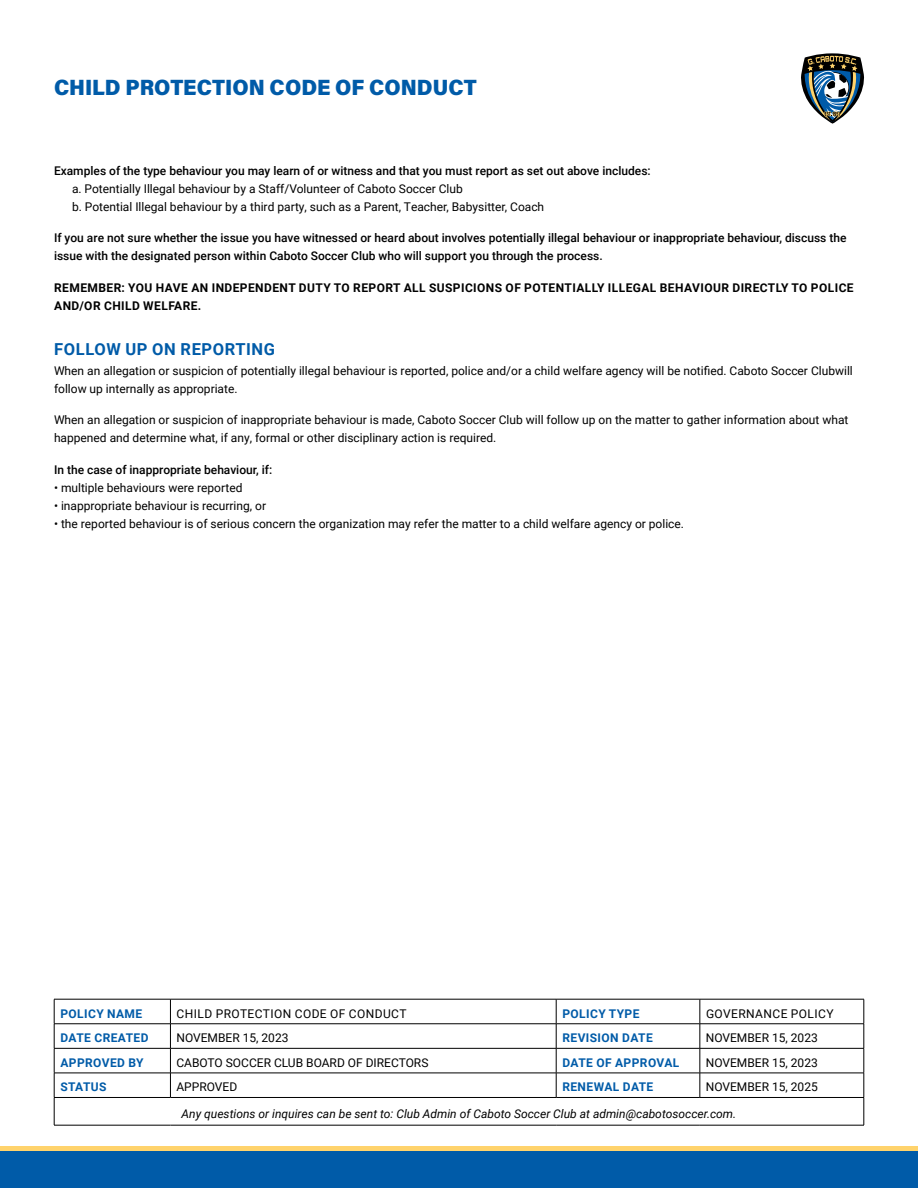
<style>
.page{position:relative;width:918px;height:1188px;background:#fff}
.page>*{position:absolute;margin:0;border:0;box-sizing:border-box;transform-origin:0 0}
.t1{font:900 22.05px "Acumin Pro";color:#005ba8;scale:.95 1}
.t2{font:700 16.5px "Roboto";letter-spacing:.035em;color:#005ba8}
.t3{font:12px/18px "Roboto";color:#000}
.t4{font:500 12px/18px "Roboto";color:#000}
.t5{font:700 12px/18px "Roboto";letter-spacing:.035em;color:#000}
.t6{font:italic 12px "Roboto";color:#000}
.t7{font:700 12px "Roboto";letter-spacing:.035em;color:#005ba8}
.t8{font:12px "Roboto";letter-spacing:.035em;color:#000}
</style>
<div class="page">
<div style="left:0;top:1149px;width:918px;height:39px;background:#005ba8"></div>
<hr style="left:0;top:1146px;width:918px;height:4px;background:#ffd36c">
<svg style="left:801px;top:53px;width:63px;height:71px"></svg>
<hr style="left:54px;top:999px;width:116px;height:1px;background:#000">
<hr style="left:170px;top:999px;width:386px;height:1px;background:#000">
<hr style="left:556px;top:999px;width:144px;height:1px;background:#000">
<hr style="left:700px;top:999px;width:164px;height:1px;background:#000">
<hr style="left:54px;top:1024px;width:116px;height:1px;background:#000">
<hr style="left:170px;top:1024px;width:386px;height:1px;background:#000">
<hr style="left:556px;top:1024px;width:144px;height:1px;background:#000">
<hr style="left:700px;top:1024px;width:164px;height:1px;background:#000">
<hr style="left:54px;top:1048px;width:116px;height:1px;background:#000">
<hr style="left:170px;top:1048px;width:386px;height:1px;background:#000">
<hr style="left:556px;top:1048px;width:144px;height:1px;background:#000">
<hr style="left:700px;top:1048px;width:164px;height:1px;background:#000">
<hr style="left:54px;top:1073px;width:116px;height:1px;background:#000">
<hr style="left:170px;top:1073px;width:386px;height:1px;background:#000">
<svg style="left:170px;top:999px;width:1px;height:98px"></svg>
<hr style="left:556px;top:1073px;width:144px;height:1px;background:#000">
<svg style="left:556px;top:999px;width:1px;height:98px"></svg>
<hr style="left:700px;top:1073px;width:164px;height:1px;background:#000">
<svg style="left:700px;top:999px;width:1px;height:98px"></svg>
<hr style="left:54px;top:1097px;width:116px;height:1px;background:#000">
<svg style="left:54px;top:999px;width:1px;height:126px"></svg>
<hr style="left:170px;top:1097px;width:386px;height:1px;background:#000">
<hr style="left:556px;top:1097px;width:144px;height:1px;background:#000">
<hr style="left:700px;top:1097px;width:164px;height:1px;background:#000">
<svg style="left:864px;top:999px;width:1px;height:126px"></svg>
<hr style="left:54px;top:1125px;width:116px;height:1px;background:#000">
<hr style="left:170px;top:1125px;width:386px;height:1px;background:#000">
<hr style="left:556px;top:1125px;width:144px;height:1px;background:#000">
<hr style="left:700px;top:1125px;width:164px;height:1px;background:#000">
<h1 class="t1" style="left:54px;top:72px;width:447px">CHILD PROTECTION CODE OF CONDUCT</h1>
<p class="t4" style="left:54px;top:161px;width:598px">Examples of the type behaviour you may learn of or witness and that you must report as set out above includes:</p>
<p class="t3" style="left:72px;top:179px;width:474px">a. Potentially Illegal behaviour by a Staff/Volunteer of Caboto Soccer Club<br>b. Potential Illegal behaviour by a third party, such as a Parent, Teacher, Babysitter, Coach</p>
<p class="t4" style="left:54px;top:228px;width:794px">If you are not sure whether the issue you have witnessed or heard about involves potentially illegal behaviour or inappropriate behaviour, discuss the issue with the designated person within Caboto Soccer Club who will support you through the process.</p>
<p class="t5" style="left:54px;top:278px;width:801px">REMEMBER: YOU HAVE AN INDEPENDENT DUTY TO REPORT ALL SUSPICIONS OF POTENTIALLY ILLEGAL BEHAVIOUR DIRECTLY TO POLICE<br>AND/OR CHILD WELFARE.</p>
<h2 class="t2" style="left:54px;top:337px;width:222px">FOLLOW UP ON REPORTING</h2>
<p class="t3" style="left:54px;top:361px;width:800px">When an allegation or suspicion of potentially illegal behaviour is reported, police and/or a child welfare agency will be notified. Caboto Soccer Clubwill follow up internally as appropriate.</p>
<p class="t3" style="left:54px;top:411px;width:796px">When an allegation or suspicion of inappropriate behaviour is made, Caboto Soccer Club will follow up on the matter to gather information about what happened and determine what, if any, formal or other disciplinary action is required.</p>
<p class="t4" style="left:54px;top:460px;width:220px">In the case of inappropriate behaviour, if:</p>
<p class="t3" style="left:54px;top:478px;width:190px">• multiple behaviours were reported</p>
<p class="t3" style="left:54px;top:496px;width:214px">• inappropriate behaviour is recurring, or</p>
<p class="t3" style="left:54px;top:514px;width:632px">• the reported behaviour is of serious concern the organization may refer the matter to a child welfare agency or police.</p>
<p class="t7" style="left:60px;top:1005px;width:83px">POLICY NAME</p>
<p class="t8" style="left:177px;top:1005px;width:231px">CHILD PROTECTION CODE OF CONDUCT</p>
<p class="t7" style="left:562px;top:1005px;width:79px">POLICY TYPE</p>
<p class="t8" style="left:706px;top:1005px;width:129px">GOVERNANCE POLICY</p>
<p class="t7" style="left:60px;top:1030px;width:90px">DATE CREATED</p>
<p class="t3" style="left:176px;top:1029px;width:114px">NOVEMBER 15, 2023</p>
<p class="t7" style="left:562px;top:1030px;width:92px">REVISION DATE</p>
<p class="t3" style="left:706px;top:1029px;width:114px">NOVEMBER 15, 2023</p>
<p class="t7" style="left:60px;top:1054px;width:85px">APPROVED BY</p>
<p class="t3" style="left:176px;top:1053px;width:254px">CABOTO SOCCER CLUB BOARD OF DIRECTORS</p>
<p class="t7" style="left:562px;top:1054px;width:119px">DATE OF APPROVAL</p>
<p class="t3" style="left:706px;top:1053px;width:114px">NOVEMBER 15, 2023</p>
<p class="t7" style="left:60px;top:1079px;width:48px">STATUS</p>
<p class="t3" style="left:176px;top:1078px;width:62px">APPROVED</p>
<p class="t7" style="left:562px;top:1079px;width:93px">RENEWAL DATE</p>
<p class="t3" style="left:706px;top:1078px;width:114px">NOVEMBER 15, 2025</p>
<p class="t6" style="left:182px;top:1105px;width:556px">Any questions or inquires can be sent to: Club Admin of Caboto Soccer Club at admin@cabotosoccer.com.</p>
</div>
